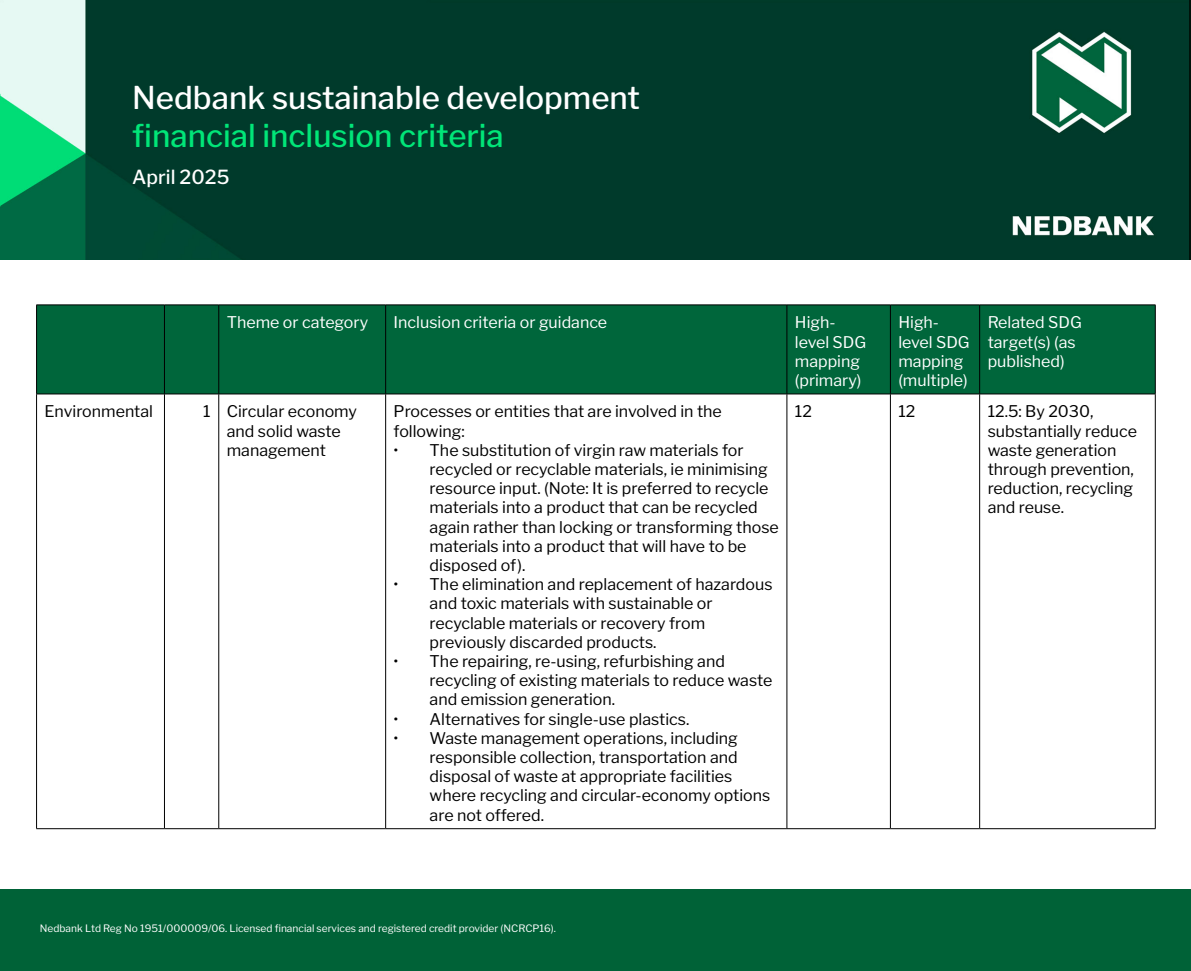
<style>
.page{position:relative;width:1191px;height:971px;background:#fff}
.page>*{position:absolute;margin:0;border:0;box-sizing:border-box;transform-origin:0 0}
.t1{font:500 31.2px "Libre Franklin";color:#fff}
.t2{font:500 31.2px "Libre Franklin";color:#00e678}
.t3{font:500 19.4px "Libre Franklin";color:#fff}
.t4{font:16px/19.2px "Libre Franklin";color:#000}
.t5{font:16px/19.2px "Libre Franklin";color:#fff}
.t6{font:10.2px "Libre Franklin";color:#fff}
</style>
<div class="page">
<img style="left:0;top:0;width:1188px;height:260px">
<div style="left:0;top:890px;width:1191px;height:81px;background:#006237"></div>
<div style="left:37px;top:306px;width:1118px;height:88px;background:#00663b"></div>
<hr style="left:36px;top:305px;width:128px;height:1px;background:#000">
<hr style="left:36px;top:305px;width:1px;height:89px;background:#000">
<hr style="left:164px;top:305px;width:55px;height:1px;background:#000">
<hr style="left:164px;top:305px;width:1px;height:89px;background:#000">
<hr style="left:219px;top:305px;width:167px;height:1px;background:#000">
<hr style="left:218px;top:305px;width:1px;height:89px;background:#000">
<hr style="left:386px;top:305px;width:401px;height:1px;background:#000">
<hr style="left:385px;top:305px;width:1px;height:89px;background:#000">
<hr style="left:787px;top:305px;width:103px;height:1px;background:#000">
<hr style="left:786px;top:305px;width:1px;height:89px;background:#000">
<hr style="left:890px;top:305px;width:89px;height:1px;background:#000">
<hr style="left:890px;top:305px;width:1px;height:89px;background:#000">
<hr style="left:979px;top:305px;width:176px;height:1px;background:#000">
<hr style="left:979px;top:305px;width:1px;height:89px;background:#000">
<hr style="left:1155px;top:305px;width:1px;height:89px;background:#000">
<hr style="left:36px;top:394px;width:128px;height:1px;background:#000">
<hr style="left:36px;top:394px;width:1px;height:434px;background:#000">
<hr style="left:164px;top:394px;width:55px;height:1px;background:#000">
<hr style="left:164px;top:394px;width:1px;height:434px;background:#000">
<hr style="left:219px;top:394px;width:167px;height:1px;background:#000">
<hr style="left:218px;top:394px;width:1px;height:434px;background:#000">
<hr style="left:386px;top:394px;width:401px;height:1px;background:#000">
<hr style="left:385px;top:394px;width:1px;height:434px;background:#000">
<hr style="left:787px;top:394px;width:103px;height:1px;background:#000">
<hr style="left:786px;top:394px;width:1px;height:434px;background:#000">
<hr style="left:890px;top:394px;width:89px;height:1px;background:#000">
<hr style="left:890px;top:394px;width:1px;height:434px;background:#000">
<hr style="left:979px;top:394px;width:176px;height:1px;background:#000">
<hr style="left:979px;top:394px;width:1px;height:434px;background:#000">
<hr style="left:1155px;top:394px;width:1px;height:434px;background:#000">
<hr style="left:36px;top:828px;width:128px;height:1px;background:#000">
<hr style="left:164px;top:828px;width:55px;height:1px;background:#000">
<hr style="left:219px;top:828px;width:167px;height:1px;background:#000">
<hr style="left:386px;top:828px;width:401px;height:1px;background:#000">
<hr style="left:787px;top:828px;width:103px;height:1px;background:#000">
<hr style="left:890px;top:828px;width:89px;height:1px;background:#000">
<hr style="left:979px;top:828px;width:176px;height:1px;background:#000">
<h1 class="t1" style="left:132px;top:74px;width:509px">Nedbank sustainable development</h1>
<h1 class="t2" style="left:132px;top:111px;width:373px">financial inclusion criteria</h1>
<p class="t3" style="left:132px;top:162px;width:99px">April 2025</p>
<p class="t5" style="left:227px;top:311px;width:143px">Theme or category</p>
<p class="t5" style="left:394px;top:311px;width:215px">Inclusion criteria or guidance</p>
<p class="t5" style="left:795px;top:311px;width:73px">High&shy;level SDG mapping (primary)</p>
<p class="t5" style="left:898px;top:311px;width:73px">High&shy;level SDG mapping (multiple)</p>
<p class="t5" style="left:987px;top:311px;width:96px">Related SDG target(s) (as published)</p>
<p class="t4" style="left:45px;top:400px;width:110px">Environmental</p>
<p class="t4" style="left:203px;top:400px;width:155px;text-align:center">1 Circular economy and solid waste management</p>
<p class="t4" style="left:394px;top:400px;width:330px">Processes or entities that are involved in the following:</p>
<p class="t4" style="left:430px;top:439px;width:351px;text-indent:-36px">• The substitution of virgin raw materials for recycled or recyclable materials, ie minimising resource input. (Note: It is preferred to recycle materials into a product that can be recycled again rather than locking or transforming those materials into a product that will have to be disposed of).</p>
<p class="t4" style="left:430px;top:573px;width:344px;text-indent:-36px">• The elimination and replacement of hazardous and toxic materials with sustainable or recyclable materials or recovery from previously discarded products.</p>
<p class="t4" style="left:430px;top:650px;width:344px;text-indent:-36px">• The repairing, re-using, refurbishing and recycling of existing materials to reduce waste and emission generation.</p>
<p class="t4" style="left:394px;top:708px;width:297px">• Alternatives for single-use plastics.</p>
<p class="t4" style="left:430px;top:727px;width:342px;text-indent:-36px">• Waste management operations, including responsible collection, transportation and disposal of waste at appropriate facilities where recycling and circular-economy options are not offered.</p>
<p class="t4" style="left:795px;top:400px;width:19px">12</p>
<p class="t4" style="left:898px;top:400px;width:19px">12</p>
<p class="t4" style="left:987px;top:400px;width:151px">12.5: By 2030, substantially reduce waste generation through prevention, reduction, recycling and reuse.</p>
<p class="t6" style="left:40px;top:920px;width:517px">Nedbank Ltd Reg No 1951/000009/06. Licensed financial services and registered credit provider (NCRCP16).</p>
</div>
